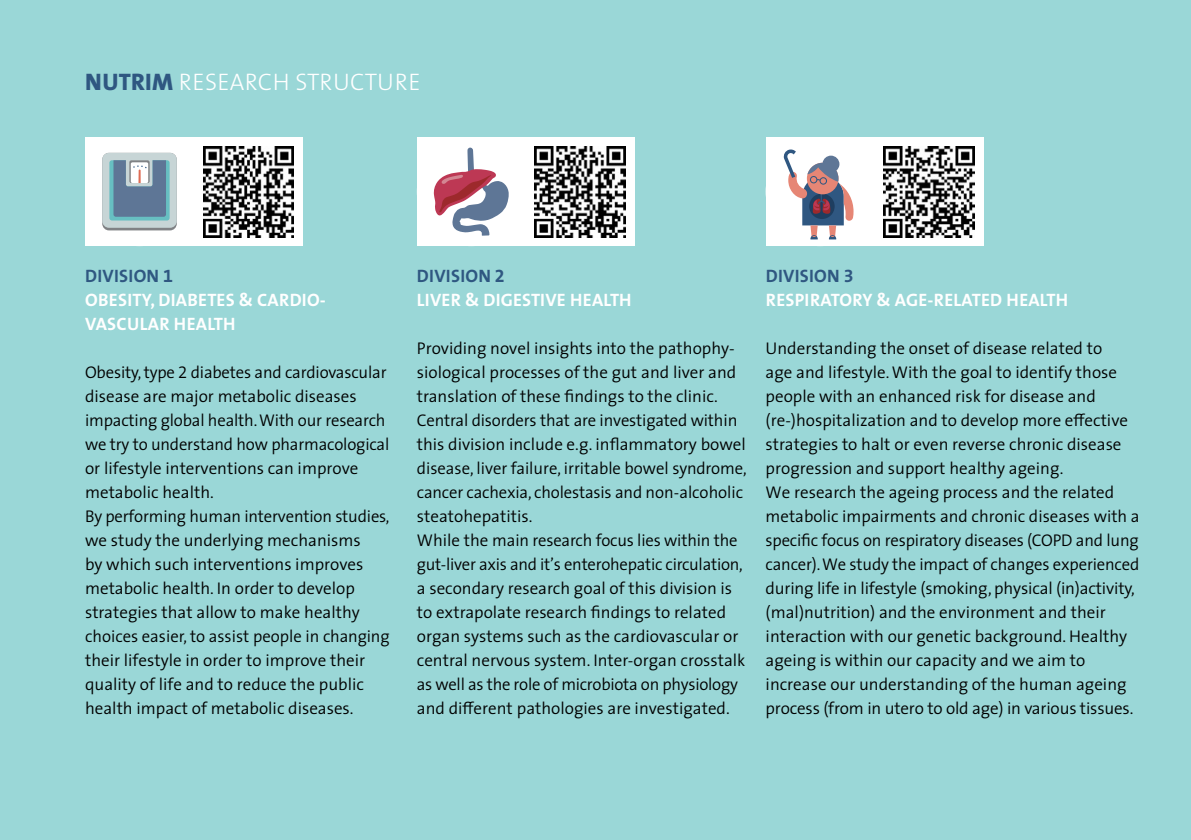
<style>
.page{position:relative;width:1191px;height:840px;background:#fff}
.page>*{position:absolute;margin:0;border:0;box-sizing:border-box;transform-origin:0 0}
.t1{font:300 24px "The Sans";letter-spacing:.015em;color:#fff}
.t2{font:700 18px/24px "The Sans";letter-spacing:.015em;color:#fff}
.t3{font:300 17px/24px "The Sans";color:#000}
.s1{font-weight:800;color:#2f5781}
.s2{color:#2f5781}
.s3{font-family:"The Sans Bold Expert";font-weight:400;color:#2f5781}
.s4{font-family:"The Sans Semi Light Expert";font-weight:400}
</style>
<div class="page">
<div style="left:0;top:0;width:1191px;height:839px;background:#9ad7d7"></div>
<div style="left:765px;top:137px;width:218px;height:109px;background:#fff"></div>
<img style="left:883px;top:146px;width:91px;height:91px">
<div style="left:85px;top:137px;width:218px;height:109px;background:#fff"></div>
<img style="left:203px;top:146px;width:91px;height:91px">
<div style="left:417px;top:137px;width:217px;height:109px;background:#fff"></div>
<img style="left:535px;top:146px;width:90px;height:91px">
<div style="left:102px;top:153px;width:75px;height:77px;background:#808285;border-radius:7px"></div>
<div style="left:102px;top:153px;width:75px;height:75px;background:#c7d5d6;border-radius:7px"></div>
<svg style="left:109px;top:160px;width:61px;height:60px;background:#7796ab"></svg>
<svg style="left:433px;top:147px;width:76px;height:88px"></svg>
<svg style="left:783px;top:149px;width:70px;height:90px"></svg>
<h1 class="t1" style="left:85px;top:62px;width:337px"><span class="s1">NUTRIM</span> RESEARCH STRUCTURE</h1>
<p class="t2" style="left:85px;top:263px;width:242px"><span class="s2">DIVISION</span> <span class="s3">1<br></span>OBESITY, DIABETES &amp; CARDIO-<br>VASCULAR HEALTH</p>
<p class="t3" style="left:85px;top:359px;width:306px">Obesity, type <span class="s4">2</span> diabetes and cardiovascular disease are major metabolic diseases impacting global health. With our research we try to understand how pharmacological or lifestyle interventions can improve metabolic health.<br>By performing human intervention studies, we study the underlying mechanisms<br>by which such interventions improves metabolic health. In order to develop strategies that allow to make healthy choices easier, to assist people in changing their lifestyle in order to improve their quality of life and to reduce the public health impact of metabolic diseases.</p>
<p class="t2" style="left:417px;top:263px;width:216px"><span class="s2">DIVISION</span> <span class="s3">2<br></span>LIVER &amp; DIGESTIVE HEALTH</p>
<p class="t3" style="left:417px;top:335px;width:331px">Providing novel insights into the pathophy&shy;siological processes of the gut and liver and translation of these findings to the clinic.<br>Central disorders that are investigated within this division include e.g. inflammatory bowel disease, liver failure, irritable bowel syndrome, cancer cachexia, cholestasis and non-alcoholic steatohepatitis.<br>While the main research focus lies within the gut-liver axis and it’s enterohepatic circulation, a secondary research goal of this division is to extrapolate research findings to related organ systems such as the cardiovascular or central nervous system. Inter-organ crosstalk as well as the role of microbiota on physiology and different pathologies are investigated.</p>
<p class="t2" style="left:765px;top:263px;width:304px"><span class="s2">DIVISION</span> <span class="s3">3<br></span>RESPIRATORY &amp; AGE-RELATED HEALTH</p>
<p class="t3" style="left:765px;top:335px;width:375px">Understanding the onset of disease related to<br>age and lifestyle. With the goal to identify those people with an enhanced risk for disease and (re-)hospitalization and to develop more effective strategies to halt or even reverse chronic disease progression and support healthy ageing.<br>We research the ageing process and the related metabolic impairments and chronic diseases with a specific focus on respiratory diseases (COPD and lung cancer). We study the impact of changes experienced during life in lifestyle (smoking, physical (in)activity, (mal)nutrition) and the environment and their interaction with our genetic background. Healthy ageing is within our capacity and we aim to increase our understanding of the human ageing process (from in utero to old age) in various tissues.</p>
</div>
